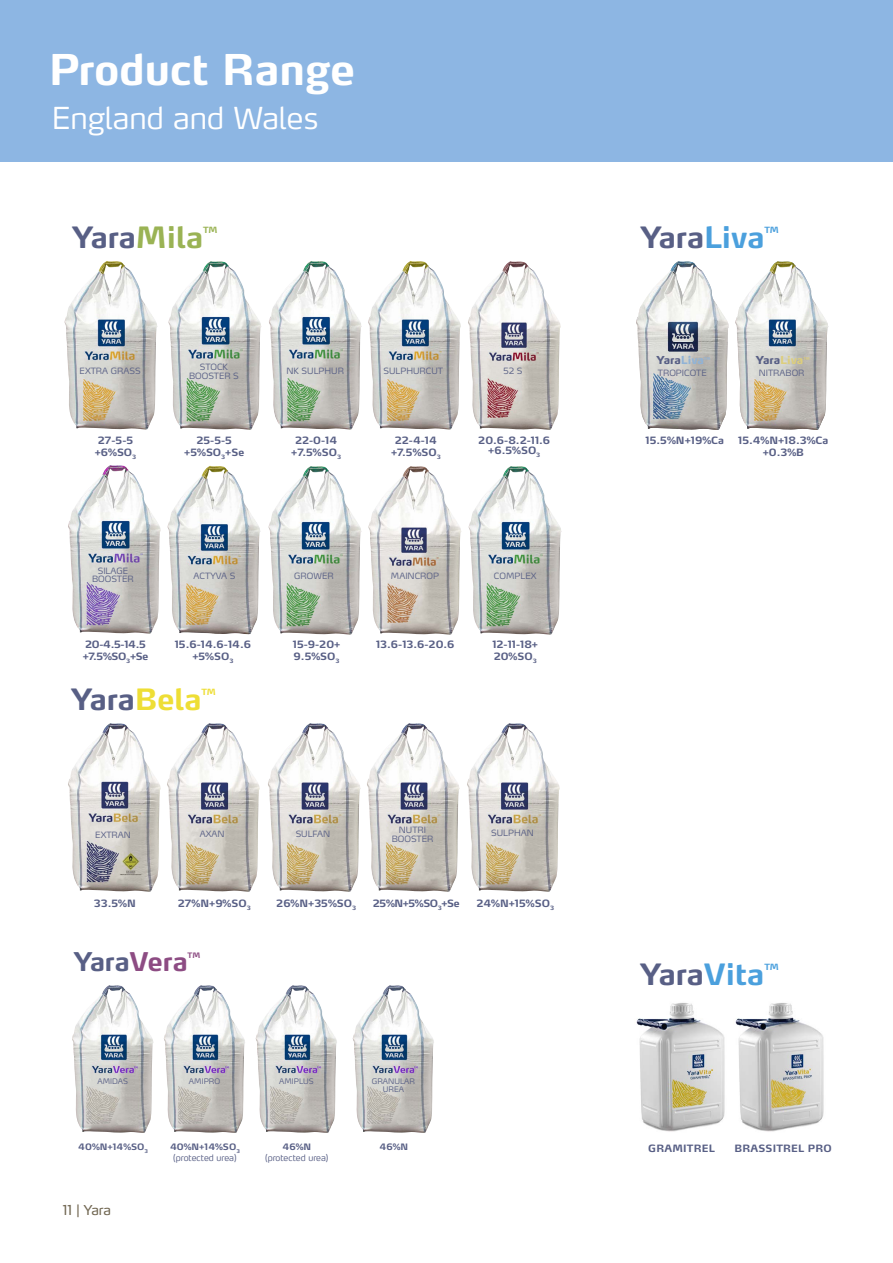
<style>
.page{position:relative;width:893px;height:1263px;background:#fff}
.page>*{position:absolute;margin:0;border:0;box-sizing:border-box;transform-origin:0 0}
.t1{font:700 42px "Yara Max LF";color:#fff}
.t2{font:300 30px "Yara Max LF";color:#fff}
.t3{font:700 29.1px "Yara Max LF";color:#585f85}
.t4{font:700 25.5px "Yara Max LF";color:#585f85}
.t5{font:13.5px "Yara Max LF";letter-spacing:-.005em;color:#716752}
.t6{font:800 10.8px "Yara Max LF";color:#585f85}
.t7{font:700 10.05px/12px "Yara Max LF";color:#585f85;text-align:center}
.t8{font:700 10.05px "Yara Max LF";letter-spacing:.02em;color:#585f85}
.t9{font:300 8.7px/10.5px "Yara Max LF";color:#585f85;text-align:center}
.t10{font:700 8.7px "Yara Max LF";color:#585f85}
.t11{font:300 8.55px/8.6px "Yara Max LF";color:#585f85;text-align:center}
.t12{font:700 8.55px "Yara Max LF";color:#4ba0dd}
.t13{font:700 8.55px "Yara Max LF";color:#eede35}
.t14{font:700 8.55px "Yara Max LF";color:#9ab354}
.t15{font:300 8.25px "Yara Max LF";color:#585f85}
.t16{font:300 7.5px/7.8px "Yara Max LF";color:#585f85;text-align:center}
.t17{font:700 7.5px "Yara Max LF";color:#8d4c83}
.t18{font:700 3.75px "Yara Max LF";color:#91b3d6}
.t19{font:700 3.75px "Yara Max LF";color:#ddce7c}
.s1{color:#9ab354}
.s2{color:#4ba0dd}
.s3{color:#91b3d6}
.s4{color:#ddce7c}
.s5{color:#eede35}
.s6{color:#8d4c83}
.s7{font-weight:700}
</style>
<div class="page">
<img style="left:0;top:0;width:1px;height:469px">
<img style="left:636px;top:261px;width:93px;height:169px">
<img style="left:735px;top:261px;width:93px;height:169px">
<img style="left:68px;top:723px;width:93px;height:169px">
<img style="left:167px;top:723px;width:93px;height:169px">
<img style="left:268px;top:723px;width:93px;height:169px">
<img style="left:467px;top:723px;width:93px;height:169px">
<img style="left:367px;top:723px;width:93px;height:169px">
<img style="left:64px;top:261px;width:94px;height:169px">
<img style="left:368px;top:261px;width:93px;height:169px">
<img style="left:168px;top:261px;width:94px;height:169px">
<img style="left:468px;top:261px;width:93px;height:169px">
<img style="left:269px;top:261px;width:93px;height:169px">
<img style="left:167px;top:466px;width:94px;height:168px">
<img style="left:368px;top:466px;width:93px;height:168px">
<img style="left:268px;top:466px;width:94px;height:168px">
<img style="left:468px;top:466px;width:94px;height:168px">
<img style="left:68px;top:465px;width:93px;height:168px">
<img style="left:636px;top:1003px;width:89px;height:129px">
<img style="left:735px;top:1003px;width:89px;height:129px">
<div style="left:1px;top:0;width:892px;height:162px;background:#8db6e3"></div>
<img style="left:72px;top:985px;width:82px;height:148px">
<img style="left:164px;top:985px;width:81px;height:148px">
<img style="left:255px;top:985px;width:82px;height:148px">
<img style="left:352px;top:985px;width:82px;height:148px">
<h1 class="t1" style="left:49px;top:44px;width:308px">Product Range</h1>
<h2 class="t2" style="left:52px;top:99px;width:268px">England and Wales</h2>
<h3 class="t3" style="left:72px;top:219px;width:132px">Yara<span class="s1">Mila</span></h3>
<p class="t14" style="left:203px;top:224px;width:16px">TM</p>
<h3 class="t3" style="left:640px;top:219px;width:126px">Yara<span class="s2">Liva</span></h3>
<p class="t12" style="left:764px;top:224px;width:16px">TM</p>
<p class="t11" style="left:189px;top:362px;width:51px">STOCK<br>BOOSTER S</p>
<p class="t11" style="left:79px;top:367px;width:63px">EXTRA GRASS</p>
<p class="t11" style="left:384px;top:367px;width:61px">SULPHURCUT</p>
<p class="t11" style="left:286px;top:367px;width:59px">NK SULPHUR</p>
<p class="t11" style="left:503px;top:367px;width:21px">52 S</p>
<p class="t6" style="left:656px;top:354px;width:49px">Yara<span class="s3">Liva</span></p>
<p class="t18" style="left:704px;top:356px;width:8px">TM</p>
<p class="t15" style="left:658px;top:367px;width:49px">TROPICOTE</p>
<p class="t6" style="left:756px;top:354px;width:49px">Yara<span class="s4">Liva</span></p>
<p class="t19" style="left:803px;top:356px;width:8px">TM</p>
<p class="t15" style="left:758px;top:367px;width:49px">TROPICOTE</p>
<p class="t11" style="left:759px;top:368px;width:47px">NITRABOR</p>
<p class="t7" style="left:95px;top:434px;width:43px">27-5-5 +6%SO<sub>3</sub></p>
<p class="t7" style="left:184px;top:434px;width:61px">25-5-5 +5%SO<sub>3</sub>+Se</p>
<p class="t7" style="left:291px;top:434px;width:51px">22-0-14 +7.5%SO<sub>3</sub></p>
<p class="t7" style="left:391px;top:434px;width:51px">22-4-14 +7.5%SO<sub>3</sub></p>
<p class="t7" style="left:478px;top:435px;width:73px;line-height:10.1px">20.6-8.2-11.6 +6.5%SO<sub>3</sub></p>
<p class="t7" style="left:646px;top:434px;width:80px">15.5%N+19%Ca</p>
<p class="t7" style="left:738px;top:434px;width:92px">15.4%N+18.3%Ca +0.3%B</p>
<p class="t11" style="left:92px;top:566px;width:43px">SILAGE<br>BOOSTER</p>
<p class="t11" style="left:194px;top:571px;width:43px">ACTYVA S</p>
<p class="t11" style="left:294px;top:572px;width:41px">GROWER</p>
<p class="t11" style="left:391px;top:572px;width:50px">MAINCROP</p>
<p class="t11" style="left:494px;top:572px;width:44px">COMPLEX</p>
<p class="t7" style="left:83px;top:638px;width:67px;text-align:left">20-4.5-14.5 +7.5%SO<sub>3</sub>+Se</p>
<p class="t7" style="left:175px;top:638px;width:78px">15.6-14.6-14.6 +5%SO<sub>3</sub></p>
<p class="t7" style="left:293px;top:638px;width:49px;text-align:left">15-9-20+<br>9.5%SO<sub>3</sub></p>
<p class="t7" style="left:376px;top:638px;width:80px">13.6-13.6-20.6</p>
<p class="t7" style="left:492px;top:638px;width:47px;text-align:left">12-11-18+<br>20%SO<sub>3</sub></p>
<h3 class="t3" style="left:71px;top:681px;width:132px">Yara<span class="s5">Bela</span></h3>
<p class="t13" style="left:201px;top:686px;width:16px">TM</p>
<p class="t11" style="left:95px;top:830px;width:37px">EXTRAN</p>
<p class="t11" style="left:200px;top:829px;width:26px">AXAN</p>
<p class="t11" style="left:296px;top:829px;width:36px">SULFAN</p>
<p class="t11" style="left:392px;top:825px;width:43px">NUTRI<br>BOOSTER</p>
<p class="t11" style="left:491px;top:828px;width:44px">SULPHAN</p>
<p class="t7" style="left:94px;top:897px;width:43px">33.5%N</p>
<p class="t7" style="left:178px;top:897px;width:75px">27%N+9%SO<sub>3</sub></p>
<p class="t7" style="left:276px;top:897px;width:81px">26%N+35%SO<sub>3</sub></p>
<p class="t7" style="left:373px;top:897px;width:88px">25%N+5%SO<sub>3</sub>+Se</p>
<p class="t7" style="left:476px;top:897px;width:79px">24%N+15%SO<sub>3</sub></p>
<h3 class="t4" style="left:74px;top:945px;width:115px">Yara<span class="s6">Vera</span></h3>
<p class="t17" style="left:188px;top:950px;width:14px">TM</p>
<h3 class="t3" style="left:640px;top:956px;width:126px">Yara<span class="s2">Vita</span></h3>
<p class="t12" style="left:764px;top:962px;width:16px">TM</p>
<p class="t16" style="left:98px;top:1077px;width:32px">AMIDAS</p>
<p class="t16" style="left:189px;top:1077px;width:33px">AMIPRO</p>
<p class="t16" style="left:279px;top:1077px;width:36px">AMIPLUS</p>
<p class="t16" style="left:372px;top:1077px;width:45px">GRANULAR<br>UREA</p>
<p class="t10" style="left:78px;top:1141px;width:71px">40%N+14%SO<sub>3</sub></p>
<p class="t9" style="left:170px;top:1141px;width:71px"><span class="s7">40%N+14%SO</span><sub>3 </sub>(protected urea)</p>
<p class="t10" style="left:282px;top:1141px;width:30px">46%N</p>
<p class="t9" style="left:265px;top:1152px;width:65px">(protected urea)</p>
<p class="t10" style="left:379px;top:1141px;width:30px">46%N</p>
<p class="t8" style="left:648px;top:1142px;width:68px">GRAMITREL</p>
<p class="t8" style="left:734px;top:1142px;width:99px">BRASSITREL PRO</p>
<h3 class="t5" style="left:63px;top:1201px;width:50px">11 | Yara</h3>
</div>
